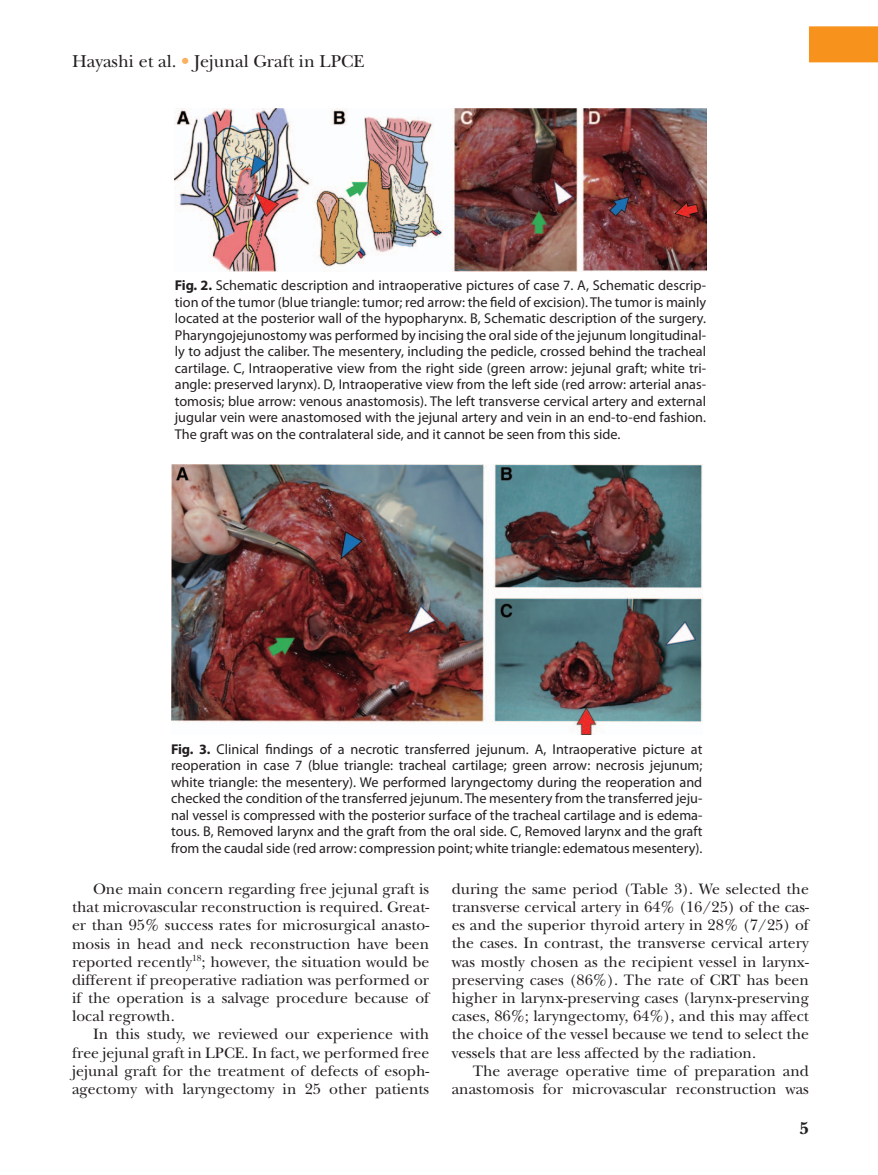
<style>
.page{position:relative;width:878px;height:1175px;background:#fff}
.page>*{position:absolute;margin:0;border:0;box-sizing:border-box;transform-origin:0 0}
.t1{font:18px "New Baskerville";color:#231f20}
.t2{font:700 18px "New Baskerville";color:#231f20}
.t3{font:15.75px/18.1px "New Baskerville";color:#231f20;text-align:justify}
.t4{font:14.25px/16.5px "Myriad Pro";color:#231f20;text-align:justify}
.s1{color:#fab05f}
.s2{font-weight:700}
</style>
<div class="page">
<div style="left:808px;top:26px;width:70px;height:36px;background:#f7931d"></div>
<img style="left:175px;top:108px;width:531px;height:163px">
<img style="left:171px;top:464px;width:531px;height:271px">
<p class="t1" style="left:72px;top:51px;width:294px">Hayashi et al. <span class="s1">•</span> Jejunal Graft in LPCE</p>
<p class="t4" style="left:175px;top:277px;width:533px"><span class="s2">Fig. 2.</span> Schematic description and intraoperative pictures of case 7. A, Schematic descrip&shy;tion of the tumor (blue triangle: tumor; red arrow: the field of excision). The tumor is mainly located at the posterior wall of the hypopharynx. B, Schematic description of the surgery.<br>Pharyngojejunostomy was performed by incising the oral side of the jejunum longitudinal&shy;ly to adjust the caliber. The mesentery, including the pedicle, crossed behind the tracheal cartilage. C, I ntraoperative view from the right side (green arrow: jejunal graft; white tri&shy;angle: preserved larynx). D, I ntraoperative view from the left side (red arrow: arterial anas&shy;tomosis; blue arrow: venous anastomosis). The left transverse cervical artery and external jugular vein were anastomosed with the jejunal artery and vein in an end-to-end fashion.<br>The graft was on the contralateral side, and it cannot be seen from this side.</p>
<p class="t4" style="left:171px;top:740px;width:533px"><span class="s2">Fig. 3.</span> Clinical findings of a necrotic transferred jejunum. A, I ntraoperative picture at reoperation in case 7 (blue triangle: tracheal cartilage; green arrow: necrosis jejunum; white triangle: the mesentery). We performed laryngectomy during the reoperation and checked the condition of the transferred jejunum. The mesentery from the transferred jeju&shy;nal vessel is compressed with the posterior surface of the tracheal cartilage and is edema&shy;tous. B, Removed larynx and the graft from the oral side. C, Removed larynx and the graft from the caudal side (red arrow: compression point; white triangle: edematous mesentery).</p>
<p class="t3" style="left:72px;top:880px;width:359px;text-indent:21px">One main concern regarding free jejunal graft is that microvascular reconstruction is required. Great&shy;er than 95% success rates for microsurgical anasto&shy;mosis in head and neck reconstruction have been reported recently<sup>18</sup>; however, the situation would be different if preoperative radiation was performed or if the operation is a salvage procedure because of local regrowth.</p>
<p class="t3" style="left:72px;top:1025px;width:359px;text-indent:21px">In this study, we reviewed our experience with free jejunal graft in LPCE. In fact, we performed free jejunal graft for the treatment of defects of esoph&shy;agectomy with laryngectomy in 25 other patients</p>
<p class="t3" style="left:451px;top:880px;width:359px">during the same period (Table 3). We selected the transverse cervical artery in 64% (16/25) of the cas&shy;es and the superior thyroid artery in 28% (7/25) of the cases. In contrast, the transverse cervical artery was mostly chosen as the recipient vessel in larynx&shy;preserving cases (86%). The rate of CRT has been higher in larynx-preserving cases (larynx-preserving cases, 86%; laryngectomy, 64%), and this may affect the choice of the vessel because we tend to select the vessels that are less affected by the radiation.</p>
<p class="t3" style="left:451px;top:1061px;width:359px;text-align:right">The average operative time of preparation and anastomosis for microvascular reconstruction was</p>
<p class="t2" style="left:799px;top:1118px;width:11px">5</p>
</div>
